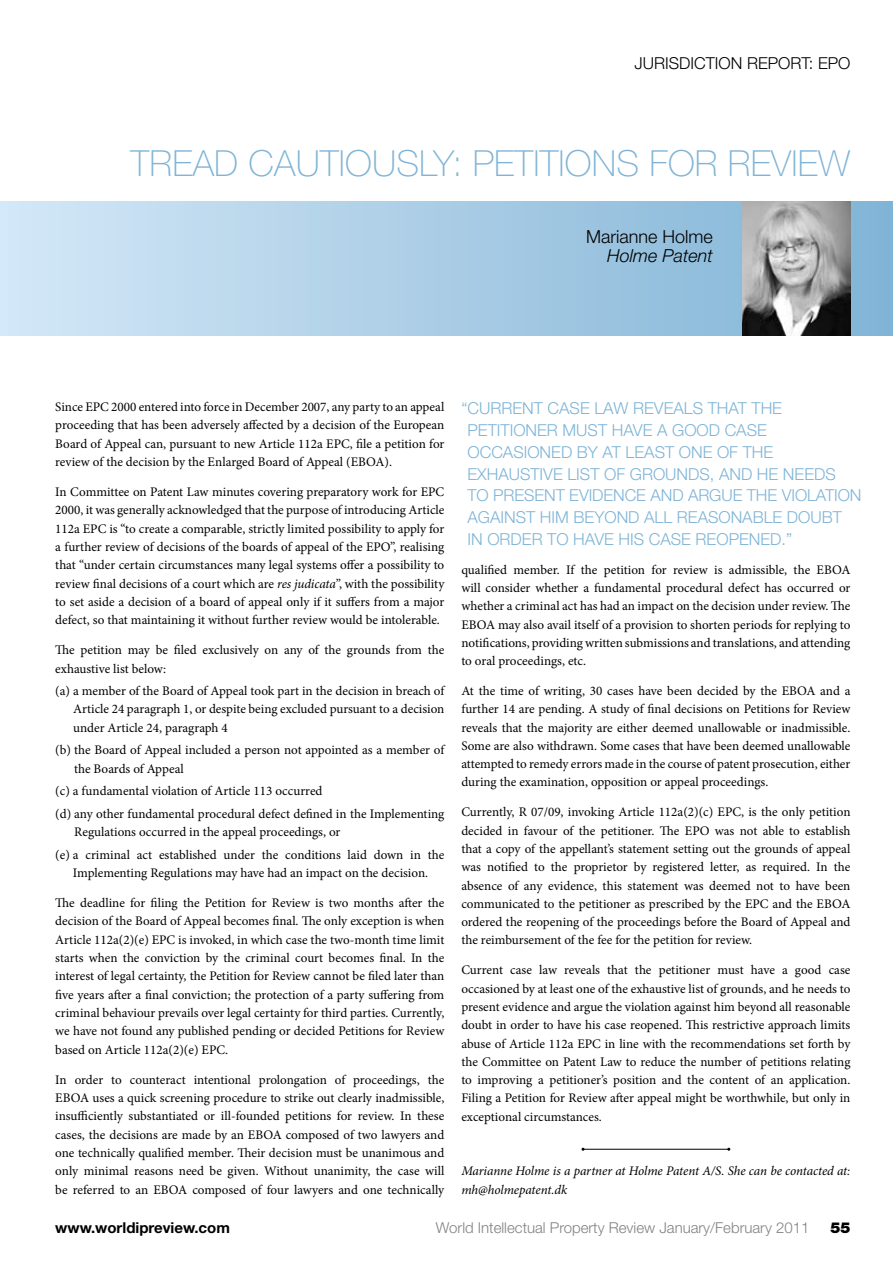
<style>
.page{position:relative;width:893px;height:1263px;background:#fff}
.page>*{position:absolute;margin:0;border:0;box-sizing:border-box;transform-origin:0 0}
.t1{font:100 36px "Helvetica Neue";letter-spacing:.005em;color:#7fb4d6}
.t2{font:300 18px "Helvetica Neue";color:#000}
.t3{font:italic 300 18px "Helvetica Neue";color:#000}
.t4{font:300 16.5px/21.8px "Helvetica Neue";color:#7fb4d6}
.t5{font:300 16.5px "Helvetica Neue";color:#000}
.t6{font:300 15px "Helvetica Neue";color:#808285}
.t7{font:700 15px "Helvetica Neue";color:#000}
.t8{font:900 15px "Helvetica Neue";color:#000}
.t9{font:13.2px/18.3px "Minion Pro";color:#000;text-align:justify}
.t10{font:italic 13.2px/18.3px "Minion Pro";letter-spacing:-.01em;color:#000}
.s1{font-style:italic}
</style>
<div class="page">
<svg style="left:0;top:201px;width:893px;height:135px;background:#adcfe7"></svg>
<img style="left:742px;top:201px;width:108px;height:135px">
<hr style="left:583px;top:1149px;width:146px;height:1px;background:#000">
<p class="t5" style="left:634px;top:53px;width:216px">JURISDICTION REPORT: EPO</p>
<h1 class="t1" style="left:131px;top:143px;width:721px">TREAD CAUTIOUSLY: PETITIONS FOR REVIEW</h1>
<h2 class="t2" style="left:586px;top:225px;width:128px">MARIANNE HOLME</h2>
<h2 class="t3" style="left:607px;top:245px;width:107px">Holme Patent</h2>
<p class="t9" style="left:55px;top:398px;width:391px">Since EPC 2000 entered into force in December 2007, any party to an appeal proceeding that has been adversely affected by a decision of the European Board of Appeal can, pursuant to new Article 112a EPC, file a petition for review of the decision by the Enlarged Board of Appeal (EBOA).</p>
<p class="t9" style="left:55px;top:483px;width:391px">In Committee on Patent Law minutes covering preparatory work for EPC 2000, it was generally acknowledged that the purpose of introducing Article 112a EPC is “to create a comparable, strictly limited possibility to apply for a further review of decisions of the boards of appeal of the EPO”, realising that “under certain circumstances many legal systems offer a possibility to review final decisions of a court which are <span class="s1">res judicata</span>”, with the possibility to set aside a decision of a board of appeal only if it suffers from a major defect, so that maintaining it without further review would be intolerable.</p>
<p class="t9" style="left:55px;top:641px;width:391px">The petition may be filed exclusively on any of the grounds from the exhaustive list below:</p>
<p class="t9" style="left:73px;top:682px;width:373px;text-indent:-18px">(a) a member of the Board of Appeal took part in the decision in breach of Article 24 paragraph 1, or despite being excluded pursuant to a decision under Article 24, paragraph 4</p>
<p class="t9" style="left:74px;top:741px;width:372px;text-indent:-19px">(b) the Board of Appeal included a person not appointed as a member of the Boards of Appeal</p>
<p class="t9" style="left:55px;top:780px;width:391px;line-height:22.5px">(c) a fundamental violation of Article 113 occurred<br>(d) any other fundamental procedural defect defined in the Implementing</p>
<p class="t9" style="left:55px;top:821px;width:391px;line-height:22.6px;text-indent:19px">Regulations occurred in the appeal proceedings, or<br>(e) a criminal act established under the conditions laid down in the</p>
<p class="t9" style="left:73px;top:864px;width:357px">Implementing Regulations may have had an impact on the decision.</p>
<p class="t9" style="left:55px;top:894px;width:391px">The deadline for filing the Petition for Review is two months after the decision of the Board of Appeal becomes final. The only exception is when Article 112a(2)(e) EPC is invoked, in which case the two-month time limit starts when the conviction by the criminal court becomes final. In the interest of legal certainty, the Petition for Review cannot be filed later than five years after a final conviction; the protection of a party suffering from criminal behaviour prevails over legal certainty for third parties. Currently, we have not found any published pending or decided Petitions for Review based on Article 112a(2)(e) EPC.</p>
<p class="t9" style="left:55px;top:1070px;width:391px">In order to counteract intentional prolongation of proceedings, the EBOA uses a quick screening procedure to strike out clearly inadmissible, insufficiently substantiated or ill-founded petitions for review. In these cases, the decisions are made by an EBOA composed of two lawyers and one technically qualified member. Their decision must be unanimous and only minimal reasons need be given. Without unanimity, the case will be referred to an EBOA composed of four lawyers and one technically</p>
<p class="t4" style="left:467px;top:397px;width:396px;text-indent:-6px">“ C URRENT CASE LAW REVEALS THAT TH E<br>PETITIONER MUST HAVE A GOOD CASE<br>OCCASIONED BY AT LEAST ONE OF TH E<br>EXHAUSTIVE LIST OF GROUNDS, AND H E NEEDS<br>TO PRESENT EVI DENCE AND ARGUE TH E VIOLATION<br>AGAINST HIM</p>
<p class="t4" style="left:467px;top:506px;width:376px;text-indent:106px">BEYOND ALL REASONABLE DOUBT<br>IN ORDER TO HAVE HIS CASE REOPENED.”</p>
<p class="t9" style="left:461px;top:560px;width:391px">qualified member. If the petition for review is admissible, the EBOA will consider whether a fundamental procedural defect has occurred or whether a criminal act has had an impact on the decision under review. The EBOA may also avail itself of a provision to shorten periods for replying to notifications, providing written submissions and translations, and attending to oral proceedings, etc.</p>
<p class="t9" style="left:461px;top:682px;width:391px">At the time of writing, 30 cases have been decided by the EBOA and a further 14 are pending. A study of final decisions on Petitions for Review reveals that the majority are either deemed unallowable or inadmissible.<br>Some are also withdrawn. Some cases that have been deemed unallowable attempted to remedy errors made in the course of patent prosecution, either during the examination, opposition or appeal proceedings.</p>
<p class="t9" style="left:461px;top:803px;width:391px">Currently, R 07/09, invoking Article 112a(2)(c) EPC, is the only petition decided in favour of the petitioner. The EPO was not able to establish that a copy of the appellant’s statement setting out the grounds of appeal was notified to the proprietor by registered letter, as required. In the absence of any evidence, this statement was deemed not to have been communicated to the petitioner as prescribed by the EPC and the EBOA ordered the reopening of the proceedings before the Board of Appeal and the reimbursement of the fee for the petition for review.</p>
<p class="t9" style="left:461px;top:961px;width:391px">Current case law reveals that the petitioner must have a good case occasioned by at least one of the exhaustive list of grounds, and he needs to present evidence and argue the violation against him beyond all reasonable doubt in order to have his case reopened. This restrictive approach limits abuse of Article 112a EPC in line with the recommendations set forth by the Committee on Patent Law to reduce the number of petitions relating to improving a petitioner’s position and the content of an application.<br>Filing a Petition for Review after appeal might be worthwhile, but only in exceptional circumstances.</p>
<p class="t10" style="left:461px;top:1162px;width:390px">Marianne Holme is a partner at Holme Patent A/S. She can be contacted at: mh@holmepatent.dk</p>
<p class="t7" style="left:55px;top:1218px;width:176px">www.worldipreview.com</p>
<p class="t6" style="left:436px;top:1219px;width:375px">WORLD INTELLECTUAL PROPERTY REVIEW JANUARY/FEBRUARY 2011</p>
<p class="t8" style="left:830px;top:1219px;width:22px">55</p>
</div>
